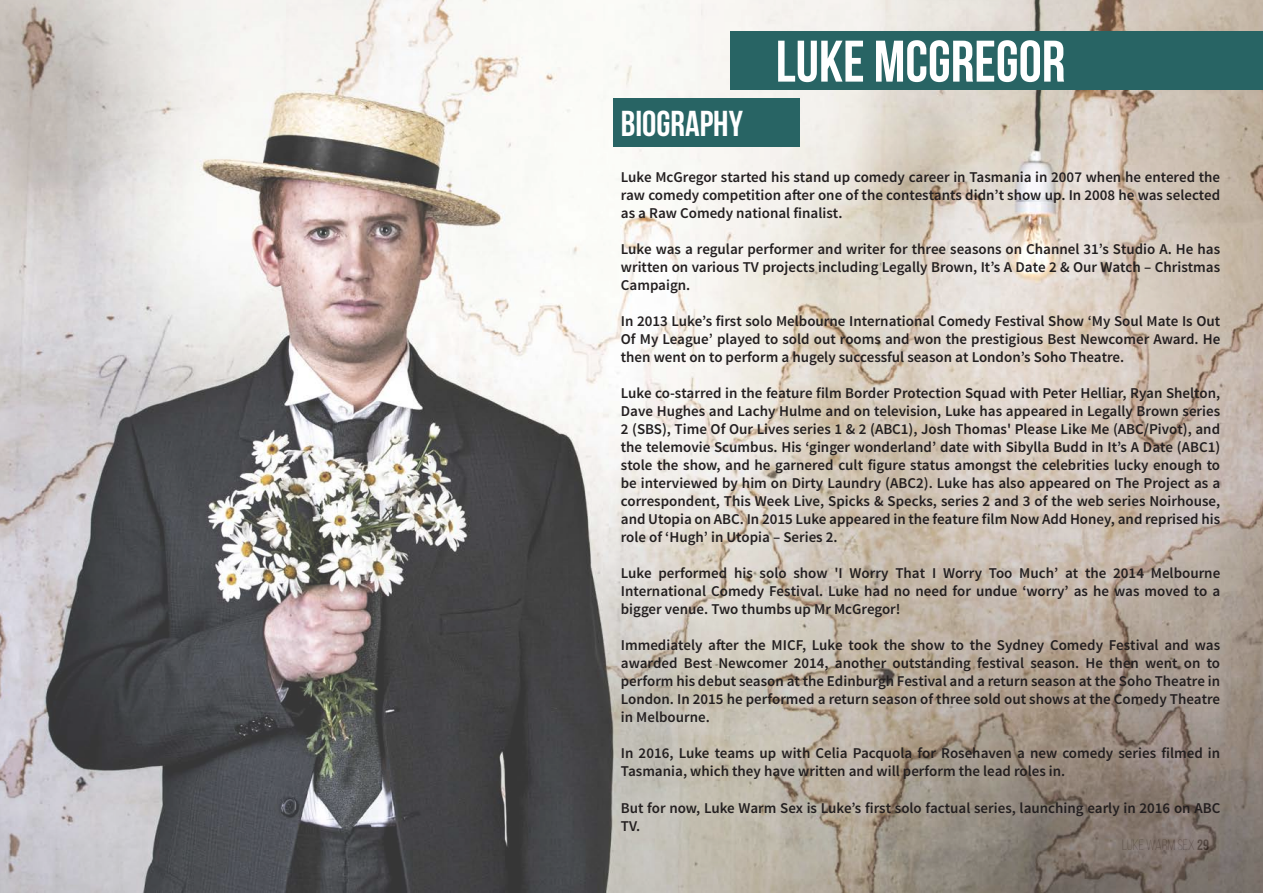
<style>
.page{position:relative;width:1263px;height:893px;background:#fff}
.page>*{position:absolute;margin:0;border:0;box-sizing:border-box;transform-origin:0 0}
.Headings{font:58.5px "Bebas Neue";color:#fff}
.Headings-2{font:36px "Bebas Neue";color:#fff}
.t1{font:600 15px/18px "Source Sans Pro";color:#231f20;text-align:justify}
</style>
<div class="page">
<img style="left:0;top:0;width:1263px;height:893px">
<div style="left:613px;top:98px;width:187px;height:49px;background:#286464"></div>
<div style="left:730px;top:32px;width:533px;height:58px;background:#286464"></div>
<p class="Headings" style="left:776px;top:29px;width:291px">LUKE MCGREGOR</p>
<p class="Headings-2" style="left:621px;top:103px;width:124px">BIOGRAPHY</p>
<p class="t1" style="left:621px;top:169px;width:601px">Luke McGregor started his stand up comedy career in Tasmania in 2007 when he entered the raw comedy competition after one of the contestants didn’t show up. In 2008 he was selected as a Raw Comedy national finalist.</p>
<p class="t1" style="left:621px;top:241px;width:601px">Luke was a regular performer and writer for three seasons on Channel 31’s Studio A. He has written on various TV projects including Legally Brown, It’s A Date 2 &amp; Our Watch – Christmas Campaign.</p>
<p class="t1" style="left:621px;top:313px;width:601px">In 2013 Luke’s first solo Melbourne International Comedy Festival Show ‘My Soul Mate Is Out Of My League’ played to sold out rooms and won the prestigious Best Newcomer Award. He then went on to perform a hugely successful season at London’s Soho Theatre.</p>
<p class="t1" style="left:621px;top:385px;width:601px">Luke co-starred in the feature film Border Protection Squad with Peter Helliar, Ryan Shelton, Dave Hughes and Lachy Hulme and on television, Luke has appeared in Legally Brown series 2 (SBS), Time Of Our Lives series 1 &amp; 2 (ABC1), Josh Thomas' Please Like Me (ABC/Pivot), and the telemovie Scumbus. His ‘ginger wonderland’ date with Sibylla Budd in It’s A Date (ABC1) stole the show, and he garnered cult figure status amongst the celebrities lucky enough to be interviewed by him on Dirty Laundry (ABC2). Luke has also appeared on The Project as a correspondent, This Week Live, Spicks &amp; Specks, series 2 and 3 of the web series Noirhouse, and Utopia on ABC. In 2015 Luke appeared in the feature film Now Add Honey, and reprised his role of ‘Hugh’ in Utopia – Series 2.</p>
<p class="t1" style="left:621px;top:565px;width:601px">Luke performed his solo show 'I Worry That I Worry Too Much’ at the 2014 Melbourne International Comedy Festival. Luke had no need for undue ‘worry’ as he was moved to a bigger venue. Two thumbs up Mr McGregor!</p>
<p class="t1" style="left:621px;top:637px;width:601px">Immediately after the MICF, Luke took the show to the Sydney Comedy Festival and was awarded Best Newcomer 2014, another outstanding festival season. He then went on to perform his debut season at the Edinburgh Festival and a return season at the Soho Theatre in London. In 2015 he performed a return season of three sold out shows at the Comedy Theatre in Melbourne.</p>
<p class="t1" style="left:621px;top:745px;width:601px">In 2016, Luke teams up with Celia Pacquola for Rosehaven a new comedy series filmed in<br>Tasmania, which they have written and will perform the lead roles in.</p>
<p class="t1" style="left:621px;top:799px;width:601px">But for now, Luke Warm Sex is Luke’s first solo factual series, launching early in 2016 on ABC<br>TV.</p>
</div>
